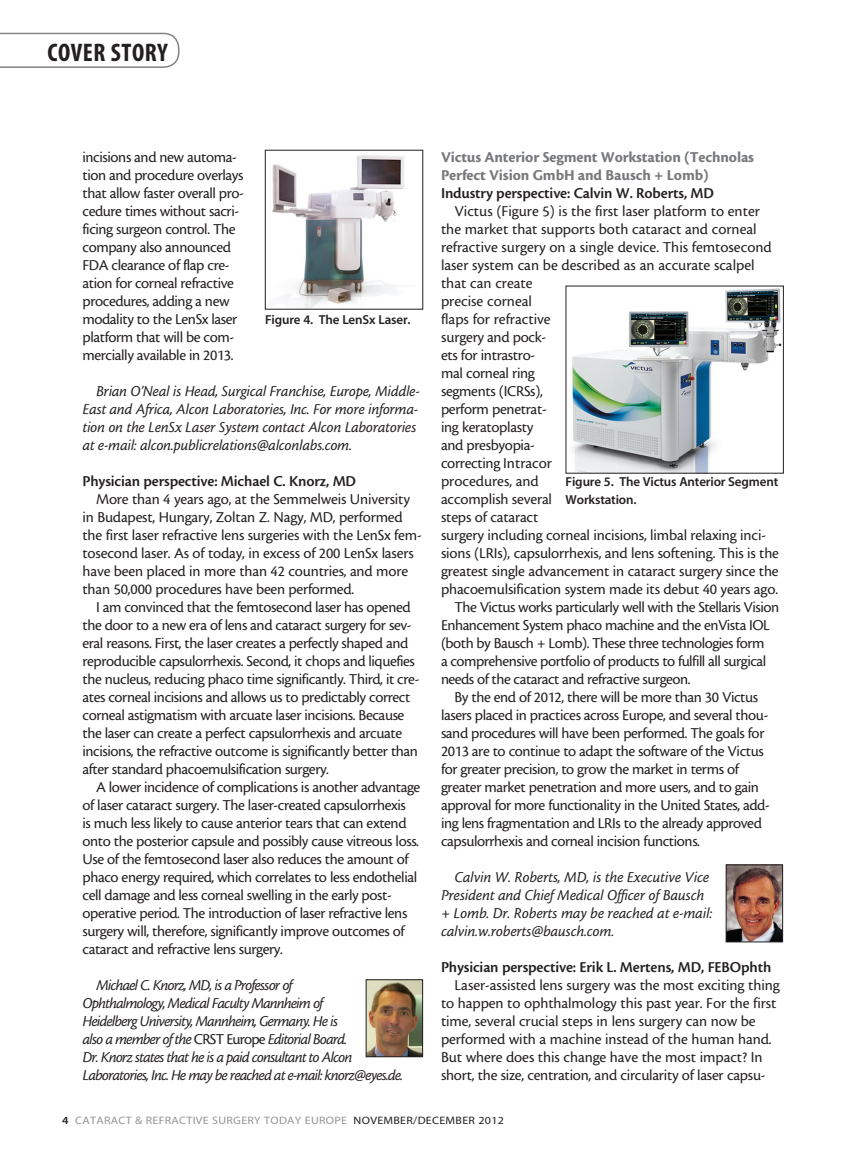
<style>
.page{position:relative;width:864px;height:1161px;background:#fff}
.page>*{position:absolute;margin:0;border:0;box-sizing:border-box;transform-origin:0 0}
.t1{font:25.5px "Myriad MM 700 300";letter-spacing:.02em;color:#231f20}
.feature_body{font:15.75px/18px "Cronos MM 408 10";letter-spacing:-.025em;color:#231f20}
.feature_body-2{font:15.75px/18px "Cronos MM It 408 10";letter-spacing:-.01em;color:#231f20}
.feature_body-3{font:15.75px/18px "Cronos MM 408 10";letter-spacing:-.005em;color:#231f20}
.feature_body-4{font:15.75px/18px "Cronos MM It 408 10";letter-spacing:-.05em;color:#231f20}
.feature_body-5{font:15.75px "Cronos MM 574 10";letter-spacing:-.01em;color:#231f20}
.feature_body-6{font:15.75px/18px "Cronos MM 700 10";letter-spacing:-.01em;color:#76787b}
.feature_caption{font:13.05px/18px "Myriad MM 565 600";letter-spacing:-.01em;color:#231f20}
.t2{font:10.8px "Myriad MM 400 600";letter-spacing:.025em;color:#939598;scale:1.11 1}
.s1{font-family:"Cronos MM 408 10"}
.s2{font-family:"Myriad MM 565 600";color:#231f20}
.s3{color:#231f20}
</style>
<div class="page">
<svg style="left:0;top:33px;width:179px;height:35px"></svg>
<img style="left:368px;top:981px;width:53px;height:74px">
<div style="left:366px;top:979px;width:57px;height:78px;border:1px solid #231f20"></div>
<img style="left:571px;top:288px;width:211px;height:184px">
<img style="left:728px;top:867px;width:53px;height:73px">
<div style="left:726px;top:865px;width:57px;height:77px;border:1px solid #231f20"></div>
<img style="left:272px;top:155px;width:133px;height:152px">
<h1 class="t1" style="left:48px;top:40px;width:122px">COVER STORY</h1>
<p class="feature_body" style="left:82px;top:148px;width:163px">incisions and new automa&shy;tion and procedure overlays that allow faster overall pro&shy;cedure times without sacri&shy;ficing surgeon control. The company also announced<br>FDA clearance of flap cre&shy;ation for corneal refractive procedures, adding a new modality to the LenSx laser platform that will be com&shy;mercially available in 2013.</p>
<p class="feature_body-2" style="left:82px;top:382px;width:339px;text-indent:14px">Brian O’Neal is Head, Surgical Franchise, Europe, Middle-East and Africa, Alcon Laboratories, Inc. For more informa&shy;tion on the LenSx Laser System contact Alcon Laboratories at e-mail: alcon.publicrelations@alconlabs.com.</p>
<p class="feature_body-5" style="left:82px;top:473px;width:275px">Physician perspective: Michael C. Knorz, MD</p>
<p class="feature_body" style="left:82px;top:490px;width:341px;text-indent:14px">More than 4 years ago, at the Semmelweis University in Budapest, Hungary, Zoltan Z. Nagy, MD, performed the first laser refractive lens surgeries with the LenSx fem&shy;tosecond laser. As of today, in excess of 200 LenSx lasers have been placed in more than 42 countries, and more than 50,000 procedures have been performed.</p>
<p class="feature_body" style="left:82px;top:598px;width:338px;text-indent:14px">I am convinced that the femtosecond laser has opened the door to a new era of lens and cataract surgery for sev&shy;eral reasons. First, the laser creates a perfectly shaped and reproducible capsulorrhexis. Second, it chops and liquefies the nucleus, reducing phaco time significantly. Third, it cre&shy;ates corneal incisions and allows us to predictably correct corneal astigmatism with arcuate laser incisions. Because the laser can create a perfect capsulorrhexis and arcuate incisions, the refractive outcome is significantly better than after standard phacoemulsification surgery.</p>
<p class="feature_body" style="left:82px;top:778px;width:339px;text-indent:14px">A lower incidence of complications is another advantage of laser cataract surgery. The laser-created capsulorrhexis<br>is much less likely to cause anterior tears that can extend onto the posterior capsule and possibly cause vitreous loss.<br>Use of the femtosecond laser also reduces the amount of phaco energy required, which correlates to less endothelial cell damage and less corneal swelling in the early post&shy;operative period. The introduction of laser refractive lens surgery will, therefore, significantly improve outcomes of cataract and refractive lens surgery.</p>
<p class="feature_body-4" style="left:82px;top:976px;width:322px;text-indent:14px">Michael C. Knorz, MD, is a Professor of<br>Ophthalmology, Medical Faculty Mannheim of<br>Heidelberg University, Mannheim, Germany. He is<br>also a member of the <span class="s1">CRST Europe</span> Editorial Board.<br>Dr. Knorz states that he is a paid consultant to Alcon Laboratories, Inc. He may be reached at e-mail: knorz@eyes.de.</p>
<p class="feature_caption" style="left:265px;top:311px;width:147px">Figure 4. The LenSx Laser.</p>
<p class="feature_body-6" style="left:441px;top:148px;width:315px">Victus Anterior Segment Workstation (Technolas<br>Perfect Vision GmbH and Bausch + Lomb)</p>
<p class="feature_body-5" style="left:441px;top:185px;width:275px">Industry perspective: Calvin W. Roberts, MD</p>
<p class="feature_body" style="left:441px;top:202px;width:340px;text-indent:14px">Victus (Figure 5) is the first laser platform to enter the market that supports both cataract and corneal refractive surgery on a single device. This femtosecond laser system can be described as an accurate scalpel that can create<br>precise corneal<br>flaps for refractive<br>surgery and pock-<br>ets for intrastro-<br>mal corneal ring<br>segments (ICRSs),<br>perform penetrat-<br>ing keratoplasty<br>and presbyopia-<br>correcting Intracor<br>procedures, and<br>accomplish several<br>steps of cataract<br>surgery including corneal incisions, limbal relaxing inci&shy;sions (LRIs), capsulorrhexis, and lens softening. This is the greatest single advancement in cataract surgery since the phacoemulsification system made its debut 40 years ago.</p>
<p class="feature_body" style="left:441px;top:598px;width:340px;text-indent:14px">The Victus works particularly well with the Stellaris Vision Enhancement System phaco machine and the enVista IOL (both by Bausch + Lomb). These three technologies form<br>a comprehensive portfolio of products to fulfill all surgical needs of the cataract and refractive surgeon.</p>
<p class="feature_body" style="left:441px;top:688px;width:330px;text-indent:14px">By the end of 2012, there will be more than 30 Victus lasers placed in practices across Europe, and several thou&shy;sand procedures will have been performed. The goals for 2013 are to continue to adapt the software of the Victus for greater precision, to grow the market in terms of greater market penetration and more users, and to gain approval for more functionality in the United States, add&shy;ing lens fragmentation and LRIs to the already approved capsulorrhexis and corneal incision functions.</p>
<p class="feature_body-2" style="left:441px;top:868px;width:273px;text-indent:14px">Calvin W. Roberts, MD, is the Executive Vice President and Chief Medical Officer of Bausch + Lomb. Dr. Roberts may be reached at e-mail: calvin.w.roberts@bausch.com.</p>
<p class="feature_body-5" style="left:441px;top:959px;width:332px">Physician perspective: Erik L. Mertens, MD, FEBOphth</p>
<p class="feature_body-3" style="left:441px;top:976px;width:340px;text-indent:14px">Laser-assisted lens surgery was the most exciting thing to happen to ophthalmology this past year. For the first time, several crucial steps in lens surgery can now be performed with a machine instead of the human hand.<br>But where does this change have the most impact? In short, the size, centration, and circularity of laser capsu-</p>
<p class="feature_caption" style="left:566px;top:473px;width:214px">Figure 5. The Victus Anterior Segment<br>Workstation.</p>
<p class="t2" style="left:62px;top:1115px;width:399px"><span class="s2">4</span> CATARACT &amp; REFRACTIVE SURGERY TODAY EUROPE <span class="s3">NOVEMBER/DECEMBER 2012</span></p>
</div>
